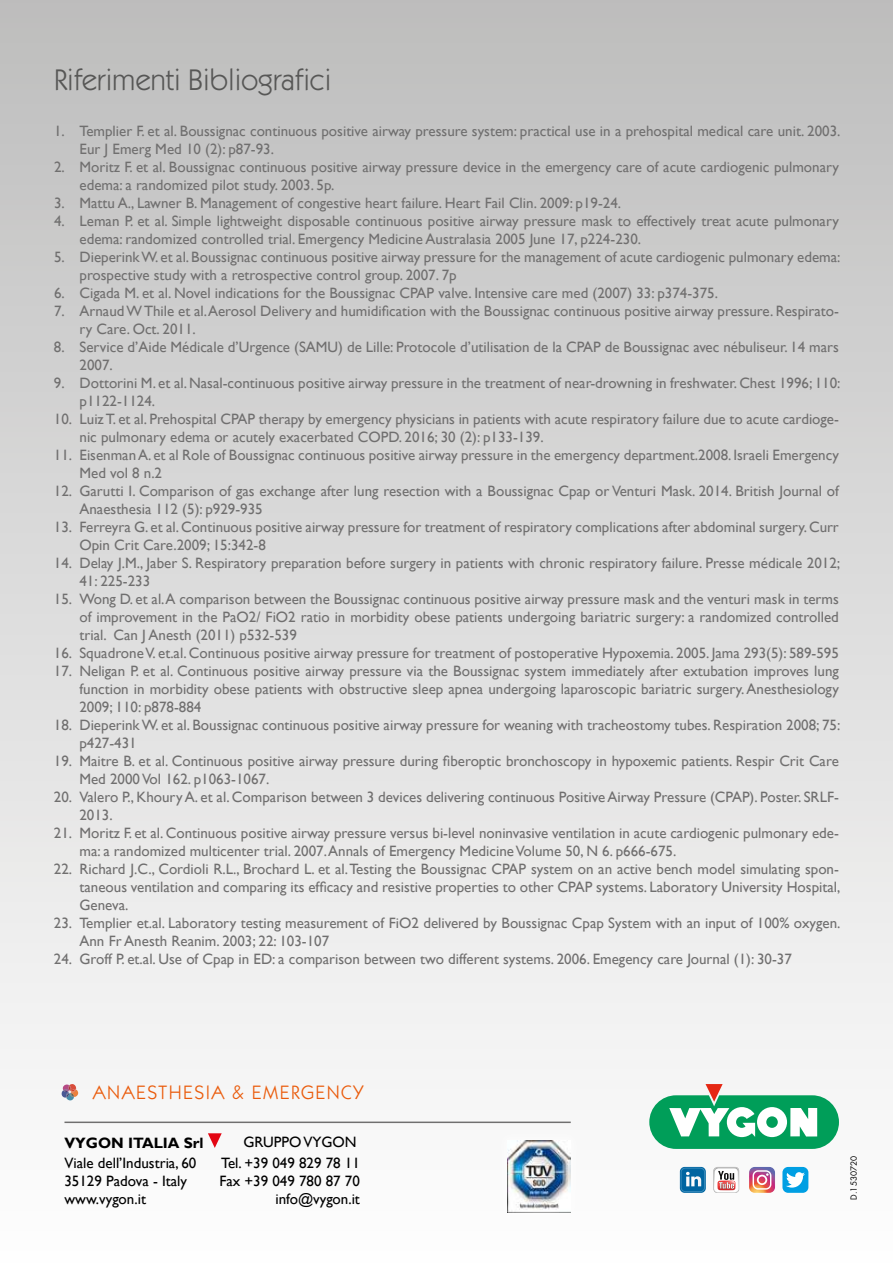
<style>
.page{position:relative;width:893px;height:1263px;background:#fff}
.page>*{position:absolute;margin:0;border:0;box-sizing:border-box;transform-origin:0 0}
.t1{font:30px "ITC Kabel Std";color:#575756}
.t2{font:19.5px "ITC Kabel Std";letter-spacing:.075em;color:#ea5b0b}
.t3{font:15px/18px "Gill Sans";color:#706f6f}
.t4{font:15px/18px "Gill Sans";color:#000}
.t5{font:700 15px "Gill Sans";color:#000}
.t6{font:15px "Gill Sans";color:#000}
.t7{font:8.25px "Futura";color:#000}
</style>
<div class="page">
<div style="left:0;top:0;width:893px;height:1263px;background:linear-gradient(to bottom,#bebdbd,#fff)"></div>
<svg style="left:62px;top:1084px;width:16px;height:17px"></svg>
<hr style="left:64px;top:1121px;width:507px;height:2px;background:#706f6f">
<svg style="left:208px;top:1133px;width:14px;height:15px"></svg>
<div style="left:649px;top:1095px;width:190px;height:54px;background:#009e59;border-radius:27px"></div>
<svg style="left:669px;top:1084px;width:148px;height:53px"></svg>
<div style="left:496px;top:1129px;width:86px;height:95px;background:#fff"></div>
<img style="left:507px;top:1140px;width:64px;height:72px">
<svg style="left:749px;top:1167px;width:26px;height:26px"></svg>
<div style="left:782px;top:1167px;width:26px;height:26px;background:#009fe3;border-radius:6px"></div>
<svg style="left:786px;top:1172px;width:19px;height:15px"></svg>
<svg style="left:680px;top:1167px;width:26px;height:26px"></svg>
<svg style="left:681px;top:1168px;width:24px;height:24px"></svg>
<svg style="left:713px;top:1167px;width:26px;height:26px"></svg>
<svg style="left:714px;top:1167px;width:25px;height:26px"></svg>
<svg style="left:714px;top:1167px;width:25px;height:25px"></svg>
<h1 class="t1" style="left:54px;top:62px;width:279px">Riferimenti Bibliografici</h1>
<p class="t3" style="left:80px;top:122px;width:762px;text-indent:-26px">1. Templier F. et al. Boussignac continuous positive airway pressure system: practical use in a prehospital medical care unit. 2003.<br>Eur J Emerg Med 10 (2): p87-93.</p>
<p class="t3" style="left:80px;top:158px;width:761px;text-indent:-26px">2. Moritz F. et al. Boussignac continuous positive airway pressure device in the emergency care of acute cardiogenic pulmonary edema: a randomized pilot study. 2003. 5p.</p>
<p class="t3" style="left:54px;top:194px;width:569px">3. Mattu A., Lawner B. Management of congestive heart failure. Heart Fail Clin. 2009: p19-24.</p>
<p class="t3" style="left:80px;top:212px;width:761px;text-indent:-26px">4. Leman P. et al. Simple lightweight disposable continuous positive airway pressure mask to effectively treat acute pulmonary edema: randomized controlled trial. Emergency Medicine Australasia 2005 June 17, p224-230.</p>
<p class="t3" style="left:80px;top:248px;width:762px;text-indent:-26px">5. Dieperink W. et al. Boussignac continuous positive airway pressure for the management of acute cardiogenic pulmonary edema: prospective study with a retrospective control group. 2007. 7p</p>
<p class="t3" style="left:54px;top:284px;width:665px">6. Cigada M. et al. Novel indications for the Boussignac CPAP valve. Intensive care med (2007) 33: p374-375.</p>
<p class="t3" style="left:79px;top:302px;width:761px;text-indent:-25px">7. ArnaudWThile et al.Aerosol Delivery and humidification with the Boussignac continuous positive airway pressure. Respirato&shy;ry Care. Oct. 2011.</p>
<p class="t3" style="left:79px;top:338px;width:761px;text-indent:-26px">8. Service d’Aide Médicale d’Urgence (SAMU) de Lille: Protocole d’utilisation de la CPAP de Boussignac avec nébuliseur. 14 mars<br>2007.</p>
<p class="t3" style="left:79px;top:374px;width:762px;text-indent:-26px">9. Dottorini M. et al. Nasal-continuous positive airway pressure in the treatment of near-drowning in freshwater. Chest 1996; 110: p1122-1124.</p>
<p class="t3" style="left:79px;top:410px;width:761px;text-indent:-26px">10. Luiz T. et al. Prehospital CPAP therapy by emergency physicians in patients with acute respiratory failure due to acute cardioge&shy;nic pulmonary edema or acutely exacerbated COPD. 2016; 30 (2): p133-139.</p>
<p class="t3" style="left:79px;top:446px;width:761px;text-indent:-25px">11. EisenmanA. et al Role of Boussignac continuous positive airway pressure in the emergency department.2008. Israeli Emergency<br>Med vol 8 n.2</p>
<p class="t3" style="left:79px;top:482px;width:761px;text-indent:-26px">12. Garutti I. Comparison of gas exchange after lung resection with a Boussignac Cpap or Venturi Mask. 2014. British Journal of<br>Anaesthesia 112 (5): p929-935</p>
<p class="t3" style="left:79px;top:518px;width:761px;text-indent:-26px">13. Ferreyra G. et al. Continuous positive airway pressure for treatment of respiratory complications after abdominal surgery. Curr<br>Opin Crit Care.2009; 15:342-8</p>
<p class="t3" style="left:79px;top:554px;width:762px;text-indent:-26px">14. Delay J.M., Jaber S. Respiratory preparation before surgery in patients with chronic respiratory failure. Presse médicale 2012;<br>41: 225-233</p>
<p class="t3" style="left:79px;top:590px;width:761px;text-align:justify;text-indent:-26px">15. Wong D. et al.A comparison between the Boussignac continuous positive airway pressure mask and the venturi mask in terms of improvement in the PaO2/ FiO2 ratio in morbidity obese patients undergoing bariatric surgery: a randomized controlled trial. Can J Anesth (2011) p532-539</p>
<p class="t3" style="left:54px;top:644px;width:786px">16. Squadrone V. et.al. Continuous positive airway pressure for treatment of postoperative Hypoxemia. 2005. Jama 293(5): 589-595</p>
<p class="t3" style="left:79px;top:662px;width:761px;text-align:justify;text-indent:-26px">17. Neligan P. et al. Continuous positive airway pressure via the Boussignac system immediately after extubation improves lung function in morbidity obese patients with obstructive sleep apnea undergoing laparoscopic bariatric surgery. Anesthesiology 2009; 110: p878-884</p>
<p class="t3" style="left:79px;top:716px;width:762px;text-indent:-25px">18. DieperinkW. et al. Boussignac continuous positive airway pressure for weaning with tracheostomy tubes. Respiration 2008; 75: p427-431</p>
<p class="t3" style="left:79px;top:752px;width:761px;text-indent:-26px">19. Maitre B. et al. Continuous positive airway pressure during fiberoptic bronchoscopy in hypoxemic patients. Respir Crit Care<br>Med 2000 Vol 162. p1063-1067.</p>
<p class="t3" style="left:79px;top:788px;width:761px;text-indent:-26px">20. Valero P., Khoury A. et al. Comparison between 3 devices delivering continuous Positive Airway Pressure (CPAP). Poster. SRLF-<br>2013.</p>
<p class="t3" style="left:79px;top:824px;width:761px;text-indent:-26px">21. Moritz F. et al. Continuous positive airway pressure versus bi-level noninvasive ventilation in acute cardiogenic pulmonary ede&shy;ma: a randomized multicenter trial. 2007. Annals of Emergency Medicine Volume 50, N 6. p666-675.</p>
<p class="t3" style="left:79px;top:860px;width:762px;text-align:justify;text-indent:-26px">22. Richard J.C., Cordioli R.L., Brochard L. et al.Testing the Boussignac CPAP system on an active bench model simulating spon&shy;taneous ventilation and comparing its efficacy and resistive properties to other CPAP systems. Laboratory University Hospital, Geneva.</p>
<p class="t3" style="left:79px;top:914px;width:762px;text-indent:-26px">23. Templier et.al. Laboratory testing measurement of FiO2 delivered by Boussignac Cpap System with an input of 100% oxygen.<br>Ann Fr Anesth Reanim. 2003; 22: 103-107</p>
<p class="t3" style="left:54px;top:950px;width:739px">24. Groff P. et.al. Use of Cpap in ED: a comparison between two different systems. 2006. Emegency care Journal (1): 30-37</p>
<h2 class="t2" style="left:93px;top:1081px;width:272px">ANAESTHESIA &amp; EMERGENCY</h2>
<p class="t5" style="left:64px;top:1134px;width:141px">VYGON ITALIA Srl</p>
<p class="t4" style="left:64px;top:1153px;width:133px">Viale dell’Industria, 60<br>35129 Padova - Italy www.vygon.it</p>
<p class="t4" style="left:219px;top:1153px;width:142px;text-align:right">Tel. +39 049 829 78 11<br>Fax +39 049 780 87 70 info@vygon.it</p>
<p class="t7" style="left:848px;top:1200px;width:45px;rotate:-90deg">D.1530720</p>
<p class="t6" style="left:243px;top:1133px;width:115px">GRUPPO VYGON</p>
</div>
